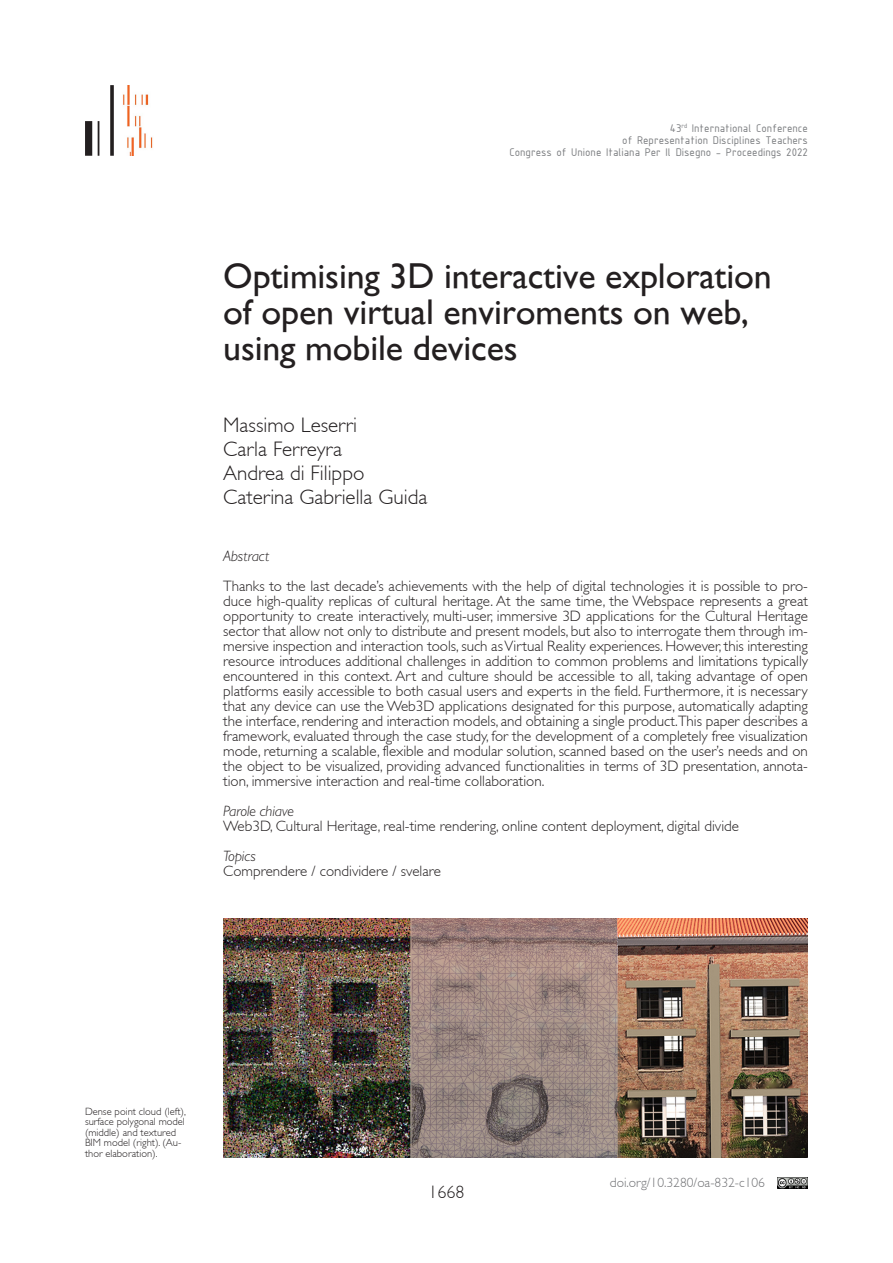
<style>
.page{position:relative;width:893px;height:1263px;background:#fff}
.page>*{position:absolute;margin:0;border:0;box-sizing:border-box;transform-origin:0 0}
.t1{font:36px/36px "Gill Sans";letter-spacing:-.005em;color:#231f20}
.t2{font:300 21px "Gill Sans";color:#231f20}
.t3{font:300 18px "Gill Sans";color:#231f20}
.t4{font:300 15px/15px "Gill Sans";color:#231f20;text-align:justify}
.t5{font:italic 300 15px "Gill Sans";color:#231f20}
.t6{font:300 13.5px "Gill Sans";color:#717275}
.t7{font:12px/12px "ISOCPEUR";color:#7a7c7f;text-align:right}
.t8{font:300 10.5px/10.5px "Gill Sans";color:#231f20}
</style>
<div class="page">
<img style="left:778px;top:1178px;width:30px;height:10px">
<svg style="left:110px;top:85px;width:4px;height:71px"></svg>
<svg style="left:98px;top:121px;width:1px;height:35px"></svg>
<svg style="left:85px;top:121px;width:7px;height:35px"></svg>
<img style="left:123px;top:85px;width:30px;height:71px">
<img style="left:223px;top:918px;width:585px;height:239px">
<p class="t7" style="left:509px;top:121px;width:300px">43<sup>rd</sup> International Conference<br>of Representation Disciplines Teachers<br>Congress of Unione Italiana Per Il Disegno - Proceedings 2022</p>
<p class="t1" style="left:223px;top:258px;width:550px">Optimising 3D interactive exploration of open virtual enviroments on web, using mobile devices</p>
<p class="t2" style="left:223px;top:413px;width:135px">Massimo Leserri</p>
<p class="t2" style="left:223px;top:437px;width:120px">Carla Ferreyra</p>
<p class="t2" style="left:223px;top:461px;width:143px">Andrea di Filippo</p>
<p class="t2" style="left:223px;top:485px;width:206px">Caterina Gabriella Guida</p>
<p class="t5" style="left:223px;top:547px;width:48px">Abstract</p>
<p class="t4" style="left:223px;top:579px;width:586px">Thanks to the last decade’s achievements with the help of digital technologies it is possible to pro&shy;duce high-quality replicas of cultural heritage. At the same time, the Webspace represents a great opportunity to create interactively, multi-user, immersive 3D applications for the Cultural Heritage sector that allow not only to distribute and present models, but also to interrogate them through im&shy;mersive inspection and interaction tools, such as Virtual Reality experiences. However, this interesting resource introduces additional challenges in addition to common problems and limitations typically encountered in this context. Art and culture should be accessible to all, taking advantage of open platforms easily accessible to both casual users and experts in the field. Furthermore, it is necessary that any device can use the Web3D applications designated for this purpose, automatically adapting the interface, rendering and interaction models, and obtaining a single product.This paper describes a framework, evaluated through the case study, for the development of a completely free visualization mode, returning a scalable, flexible and modular solution, scanned based on the user’s needs and on the object to be visualized, providing advanced functionalities in terms of 3D presentation, annota&shy;tion, immersive interaction and real-time collaboration.</p>
<p class="t5" style="left:223px;top:802px;width:72px">Parole chiave</p>
<p class="t4" style="left:223px;top:819px;width:517px">Web3D, Cultural Heritage, real-time rendering, online content deployment, digital divide</p>
<p class="t5" style="left:223px;top:847px;width:34px">Topics</p>
<p class="t4" style="left:223px;top:864px;width:219px">Comprendere / condividere / svelare</p>
<p class="t8" style="left:85px;top:1106px;width:102px">Dense point cloud (left), surface polygonal model (middle) and textured<br>BIM model (right). (Au&shy;thor elaboration).</p>
<p class="t3" style="left:428px;top:1182px;width:37px">1668</p>
<p class="t6" style="left:610px;top:1175px;width:157px">doi.org/10.3280/oa-832-c106</p>
</div>
